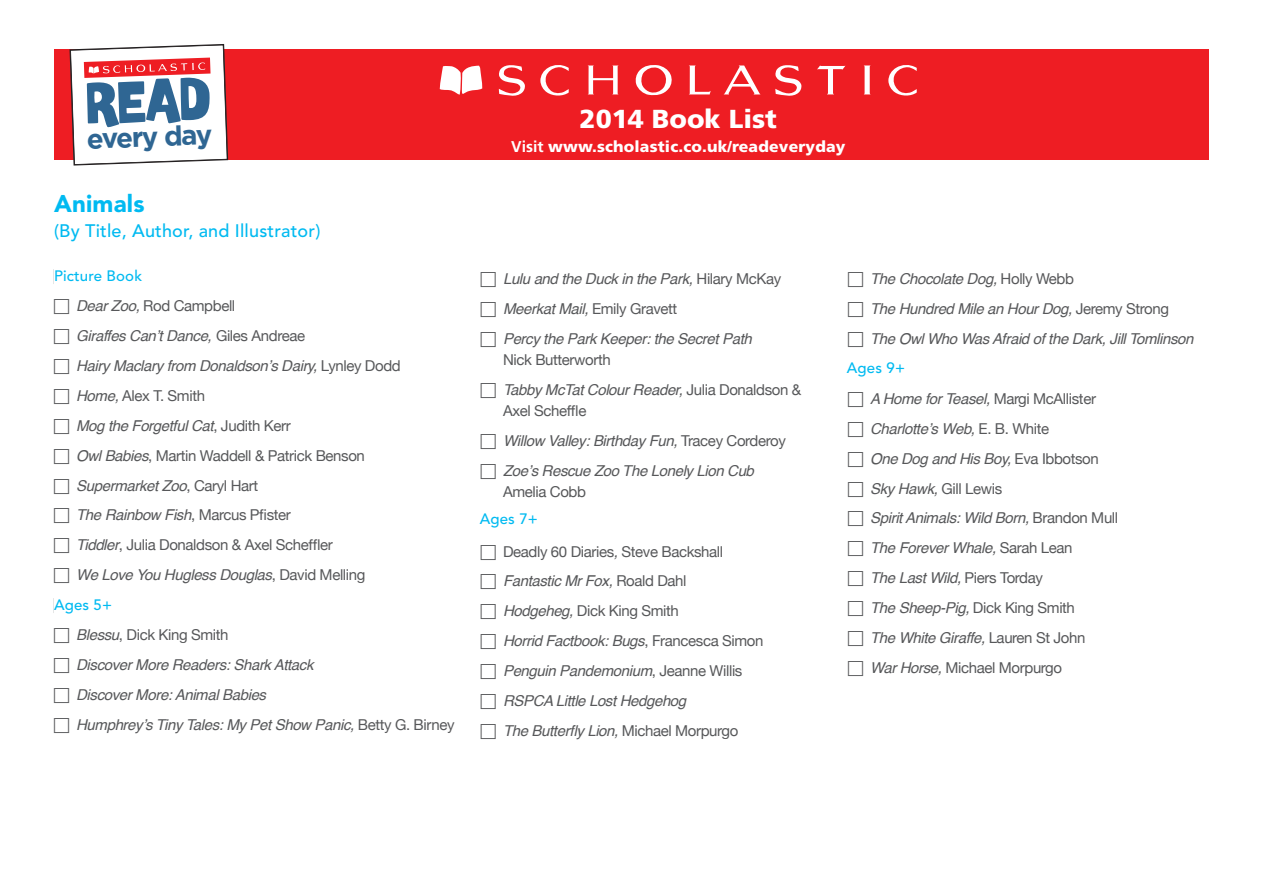
<style>
.page{position:relative;width:1263px;height:893px;background:#fff}
.page>*{position:absolute;margin:0;border:0;box-sizing:border-box;transform-origin:0 0}
.t1{font:700 56.1px "P22 Nudgewink Pro";color:#2f6693}
.t2{font:700 27.6px "Gotham";color:#2f6693}
.t3{font:900 26.1px "Frutiger CE";color:#fff}
.t4{font:900 24px "Avenir";letter-spacing:.01em;color:#00baf1}
.t5{font:500 18px "Avenir";letter-spacing:.01em;color:#00baf1}
.t6{font:900 15.6px "Frutiger CE";letter-spacing:.01em;color:#fff}
.t7{font:italic 15px/21px "Helvetica";letter-spacing:-.025em;color:#57585a}
.t8{font:15px/21px "Helvetica Neue";letter-spacing:-.025em;color:#57585a}
.t9{font:500 15px "Avenir";letter-spacing:.01em;color:#00baf1}
.s1{font-family:"Helvetica";font-style:italic}
.s2{font-family:"Helvetica Neue";font-style:normal}
.s3{font-family:"Frutiger";font-weight:700}
</style>
<div class="page">
<div style="left:54px;top:50px;width:1155px;height:110px;background:#ee1d23"></div>
<svg style="left:440px;top:66px;width:42px;height:29px"></svg>
<svg style="left:817px;top:65px;width:29px;height:29px"></svg>
<svg style="left:864px;top:66px;width:6px;height:28px"></svg>
<svg style="left:499px;top:65px;width:26px;height:31px"></svg>
<svg style="left:775px;top:65px;width:27px;height:31px"></svg>
<svg style="left:540px;top:65px;width:29px;height:31px"></svg>
<svg style="left:888px;top:65px;width:29px;height:31px"></svg>
<svg style="left:689px;top:66px;width:22px;height:29px"></svg>
<svg style="left:588px;top:66px;width:30px;height:28px"></svg>
<svg style="left:635px;top:65px;width:37px;height:31px"></svg>
<svg style="left:724px;top:66px;width:36px;height:28px"></svg>
<svg style="left:69px;top:44px;width:160px;height:122px"></svg>
<p class="t1" style="left:86px;top:77px;width:125px;rotate:-2deg">READ</p>
<p class="t2" style="left:86px;top:123px;width:127px;rotate:-2deg">every day</p>
<p class="t4" style="left:54px;top:190px;width:92px">Animals</p>
<p class="t5" style="left:54px;top:221px;width:268px">(By Title, Author, and Illustrator)</p>
<p class="t9" style="left:54px;top:267px;width:90px">Picture Book</p>
<p class="t8" style="left:76px;top:295px;width:161px"><span class="s1">Dear Zoo,</span> Rod Campbell</p>
<p class="t7" style="left:76px;top:326px;width:230px">Giraffes Can’t Dance, <span class="s2">Giles Andreae</span></p>
<p class="t7" style="left:76px;top:356px;width:326px">Hairy Maclary from Donaldson’s Dairy, <span class="s2">Lynley Dodd</span></p>
<p class="t8" style="left:76px;top:385px;width:130px"><span class="s1">Home,</span> Alex T. Smith</p>
<p class="t7" style="left:76px;top:415px;width:216px">Mog the Forgetful Cat<span class="s2">, Judith Kerr</span></p>
<p class="t8" style="left:76px;top:445px;width:290px"><span class="s1">Owl Babies</span>, Martin Waddell &amp; Patrick Benson</p>
<p class="t7" style="left:76px;top:475px;width:183px">Supermarket Zoo<span class="s2">, Caryl Hart</span></p>
<p class="t7" style="left:76px;top:505px;width:216px">The Rainbow Fish<span class="s2">, Marcus Pfister</span></p>
<p class="t8" style="left:76px;top:534px;width:258px"><span class="s1">Tiddler</span>, Julia Donaldson &amp; Axel Scheffler</p>
<p class="t7" style="left:76px;top:565px;width:291px">We Love You Hugless Douglas<span class="s2">, David Melling</span></p>
<p class="t9" style="left:54px;top:596px;width:60px">Ages 5+</p>
<p class="t8" style="left:76px;top:624px;width:154px"><span class="s1">Blessu</span>, Dick King Smith</p>
<p class="t7" style="left:76px;top:654px;width:239px">Discover More Readers: Shark Attack</p>
<p class="t7" style="left:76px;top:684px;width:191px">Discover More: Animal Babies</p>
<p class="t7" style="left:76px;top:714px;width:380px">Humphrey’s Tiny Tales: My Pet Show Panic, <span class="s2">Betty G. Birney</span></p>
<p class="t3" style="left:580px;top:103px;width:199px">2014 Book List</p>
<p class="t6" style="left:511px;top:137px;width:336px"><span class="s3">Visit</span> www.scholastic.co.uk/readeveryday</p>
<p class="t7" style="left:503px;top:269px;width:280px">Lulu and the Duck in the Park, <span class="s2">Hilary McKay</span></p>
<p class="t7" style="left:503px;top:299px;width:176px">Meerkat Mail, <span class="s2">Emily Gravett</span></p>
<p class="t7" style="left:503px;top:329px;width:250px">Percy the Park Keeper: the Secret Path<br><span class="s2">Nick Butterworth</span></p>
<p class="t8" style="left:503px;top:379px;width:300px"><span class="s1">Tabby McTat Colour Reader,</span> Julia Donaldson &amp;<br>Axel Scheffle</p>
<p class="t7" style="left:503px;top:430px;width:284px">Willow Valley: Birthday Fun, <span class="s2">Tracey Corderoy</span></p>
<p class="t7" style="left:503px;top:460px;width:252px">Zoe’s Rescue Zoo The Lonely Lion Cub<br><span class="s2">Amelia Cobb</span></p>
<p class="t9" style="left:480px;top:510px;width:60px">Ages 7+</p>
<p class="t8" style="left:503px;top:540px;width:222px">Deadly 60 Diaries<span class="s1">,</span> Steve Backshall</p>
<p class="t7" style="left:503px;top:571px;width:185px">Fantastic Mr Fox, <span class="s2">Roald Dahl</span></p>
<p class="t8" style="left:503px;top:600px;width:177px"><span class="s1">Hodgeheg,</span> Dick King Smith</p>
<p class="t7" style="left:503px;top:631px;width:262px">Horrid Factbook: Bugs<span class="s2">, Francesca Simon</span></p>
<p class="t7" style="left:503px;top:661px;width:241px">Penguin Pandemonium<span class="s2">, Jeanne Willis</span></p>
<p class="t7" style="left:503px;top:690px;width:185px">RSPCA Little Lost Hedgehog</p>
<p class="t7" style="left:503px;top:720px;width:237px">The Butterfly Lion, <span class="s2">Michael Morpurgo</span></p>
<p class="t7" style="left:870px;top:269px;width:205px">The Chocolate Dog, <span class="s2">Holly Webb</span></p>
<p class="t7" style="left:870px;top:299px;width:300px">The Hundred Mile an Hour Dog, <span class="s2">Jeremy Strong</span></p>
<p class="t7" style="left:870px;top:329px;width:325px">The Owl Who Was Afraid of the Dark, Jill Tomlinson</p>
<p class="t9" style="left:847px;top:359px;width:60px">Ages 9+</p>
<p class="t7" style="left:870px;top:388px;width:227px">A Home for Teasel, <span class="s2">Margi McAllister</span></p>
<p class="t7" style="left:870px;top:418px;width:181px">Charlotte’s Web, <span class="s2">E. B. White</span></p>
<p class="t7" style="left:870px;top:448px;width:230px">One Dog and His Boy, <span class="s2">Eva Ibbotson</span></p>
<p class="t8" style="left:870px;top:477px;width:134px"><span class="s1">Sky Hawk,</span> Gill Lewis</p>
<p class="t7" style="left:870px;top:508px;width:250px">Spirit Animals: Wild Born, <span class="s2">Brandon Mull</span></p>
<p class="t7" style="left:870px;top:538px;width:204px">The Forever Whale, <span class="s2">Sarah Lean</span></p>
<p class="t7" style="left:870px;top:568px;width:174px">The Last Wild, <span class="s2">Piers Torday</span></p>
<p class="t7" style="left:870px;top:598px;width:206px">The Sheep-Pig, <span class="s2">Dick King Smith</span></p>
<p class="t7" style="left:870px;top:627px;width:217px">The White Giraffe, <span class="s2">Lauren St John</span></p>
<p class="t8" style="left:870px;top:657px;width:193px"><span class="s1">War Horse,</span> Michael Morpurgo</p>
</div>
